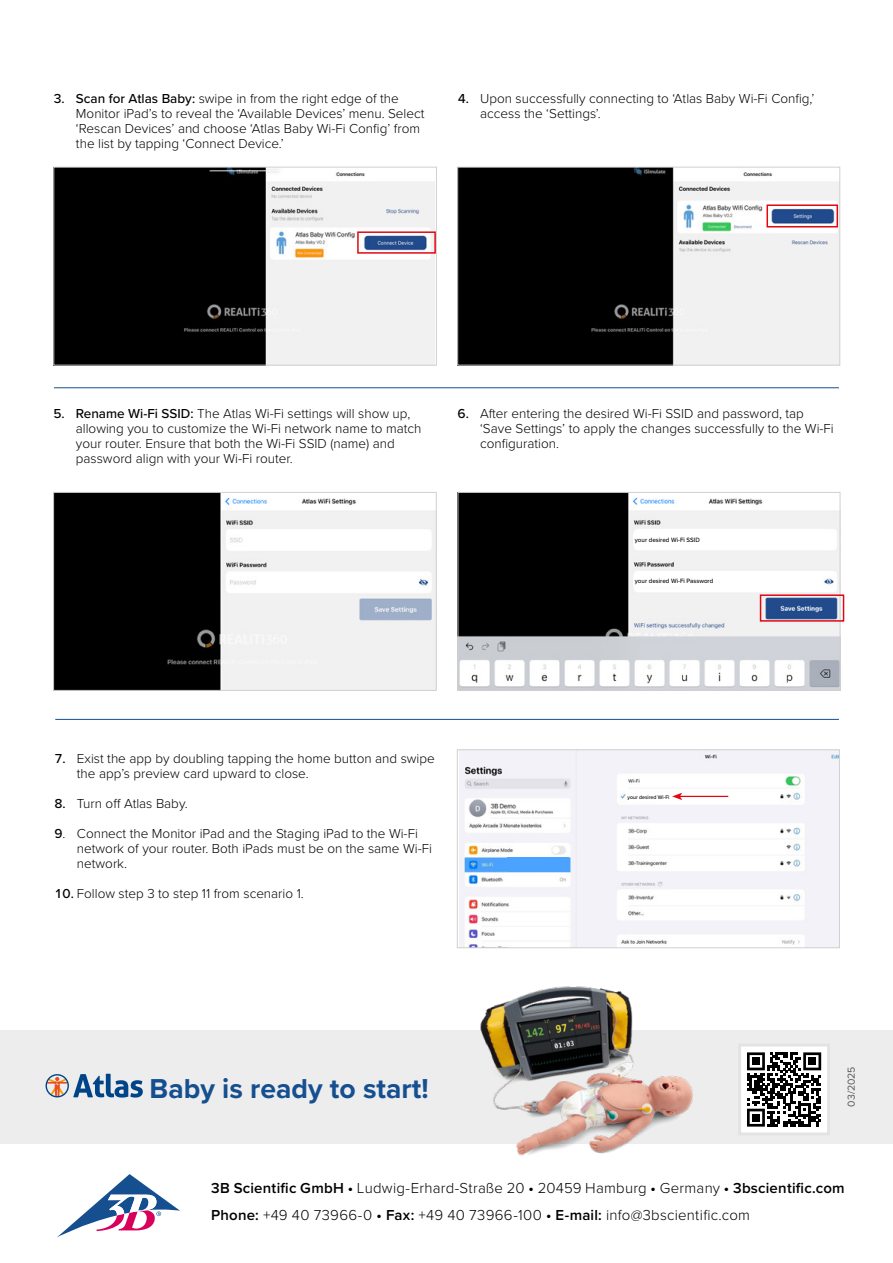
<style>
.page{position:relative;width:893px;height:1263px;background:#fff}
.page>*{position:absolute;margin:0;border:0;box-sizing:border-box;transform-origin:0 0}
.t1{font:700 28.35px "Proxima Nova";color:#154f90}
.t2{font:300 15px/27px "Proxima Nova";letter-spacing:.015em;color:#000}
.t3{font:300 13.5px/15px "Proxima Nova";color:#000}
.t4{font:10.5px "Proxima Nova";color:#575756}
.t5{font:500 6.45px "Proxima Nova";color:#000}
.t6{font:500 5.4px "Proxima Nova";color:#000}
.s1{font-weight:500}
.s2{font-weight:600}
</style>
<div class="page">
<img style="left:55px;top:169px;width:379px;height:195px">
<div style="left:53px;top:167px;width:384px;height:199px;border:1px solid #d0d0d0"></div>
<img style="left:459px;top:169px;width:379px;height:195px">
<div style="left:457px;top:167px;width:383px;height:199px;border:1px solid #d0d0d0"></div>
<div style="left:766px;top:204px;width:72px;height:23px;border:2px solid #e30613"></div>
<hr style="left:54px;top:387px;width:785px;height:1px;background:#154f90">
<div style="left:357px;top:231px;width:79px;height:23px;border:2px solid #e30613"></div>
<hr style="left:55px;top:719px;width:784px;height:1px;background:#154f90">
<img style="left:55px;top:494px;width:380px;height:195px">
<div style="left:53px;top:492px;width:384px;height:199px;border:1px solid #d0d0d0"></div>
<img style="left:459px;top:494px;width:379px;height:195px">
<div style="left:457px;top:492px;width:383px;height:199px;border:1px solid #d0d0d0"></div>
<div style="left:760px;top:594px;width:84px;height:28px;border:2px solid #e30613"></div>
<div style="left:633px;top:534px;width:97px;height:10px;background:#fff"></div>
<div style="left:633px;top:575px;width:97px;height:11px;background:#fff"></div>
<img style="left:460px;top:751px;width:378px;height:195px">
<div style="left:457px;top:749px;width:383px;height:199px;border:1px solid #d0d0d0"></div>
<div style="left:626px;top:791px;width:50px;height:11px;background:#fff"></div>
<hr style="left:680px;top:796px;width:48px;height:1px;background:#e30613">
<svg style="left:672px;top:793px;width:10px;height:7px"></svg>
<div style="left:507px;top:858px;width:62px;height:14px;background:#4ba2ff"></div>
<div style="left:0;top:1030px;width:893px;height:113px;background:#ededed"></div>
<svg style="left:46px;top:1074px;width:97px;height:23px"></svg>
<img style="left:437px;top:986px;width:307px;height:170px">
<div style="left:738px;top:1043px;width:92px;height:92px;background:#fff;border:3px solid #e3e3e3"></div>
<svg style="left:747px;top:1052px;width:74px;height:74px"></svg>
<div style="left:752px;top:1057px;width:8px;height:8px;background:#000"></div>
<div style="left:808px;top:1057px;width:8px;height:8px;background:#000"></div>
<div style="left:752px;top:1114px;width:8px;height:7px;background:#000"></div>
<svg style="left:57px;top:1174px;width:123px;height:63px"></svg>
<p class="t3" style="left:76px;top:90px;width:350px;text-indent:-23px"><span class="s1">3. Scan for Atlas Baby:</span> swipe in from the right edge of the Monitor iPad’s to reveal the ‘Available Devices’ menu. Select ‘Rescan Devices’ and choose ‘Atlas Baby Wi-Fi Config’ from the list by tapping ‘Connect Device.’</p>
<p class="t3" style="left:480px;top:90px;width:336px;text-indent:-23px"><span class="s1">4.</span> Upon successfully connecting to ‘Atlas Baby Wi-Fi Config,’ access the ‘Settings’.</p>
<p class="t3" style="left:76px;top:405px;width:347px;text-indent:-23px"><span class="s1">5. Rename Wi-Fi SSID:</span> The Atlas Wi-Fi settings will show up, allowing you to customize the Wi-Fi network name to match your router. Ensure that both the Wi-Fi SSID (name) and password align with your Wi-Fi router.</p>
<p class="t3" style="left:480px;top:405px;width:355px;text-indent:-23px"><span class="s1">6.</span> After entering the desired Wi-Fi SSID and password, tap ‘Save Settings’ to apply the changes successfully to the Wi-Fi configuration.</p>
<p class="t5" style="left:635px;top:535px;width:67px">your desired Wi-Fi SSID</p>
<p class="t5" style="left:635px;top:576px;width:80px">your desired Wi-Fi Password</p>
<p class="t3" style="left:77px;top:750px;width:359px;text-indent:-23px"><span class="s1">7.</span> Exist the app by doubling tapping the home button and swipe the app’s preview card upward to close.</p>
<p class="t3" style="left:54px;top:795px;width:135px"><span class="s1">8.</span> Turn off Atlas Baby.</p>
<p class="t3" style="left:77px;top:825px;width:356px;text-indent:-23px"><span class="s1">9</span>. Connect the Monitor iPad and the Staging iPad to the Wi-Fi network of your router. Both iPads must be on the same Wi-Fi network.</p>
<p class="t3" style="left:54px;top:885px;width:251px"><span class="s1">10.</span> Follow step 3 to step 11 from scenario 1.</p>
<p class="t6" style="left:627px;top:793px;width:43px">your desired Wi-Fi</p>
<h1 class="t1" style="left:150px;top:1067px;width:281px">Baby is ready to start!</h1>
<p class="t4" style="left:844px;top:1107px;width:42px;rotate:-90deg">03/2025</p>
<p class="t2" style="left:211px;top:1174px;width:635px"><span class="s2">3B Scientific GmbH •</span> Ludwig-Erhard-Straße 20 <span class="s2">•</span> 20459 Hamburg <span class="s2">•</span> Germany <span class="s2">• 3bscientific.com<br>Phone:</span> +49 40 73966-0 <span class="s2">• Fax:</span> +49 40 73966-100 <span class="s2">• E-mail:</span> info@3bscientific.com</p>
</div>
